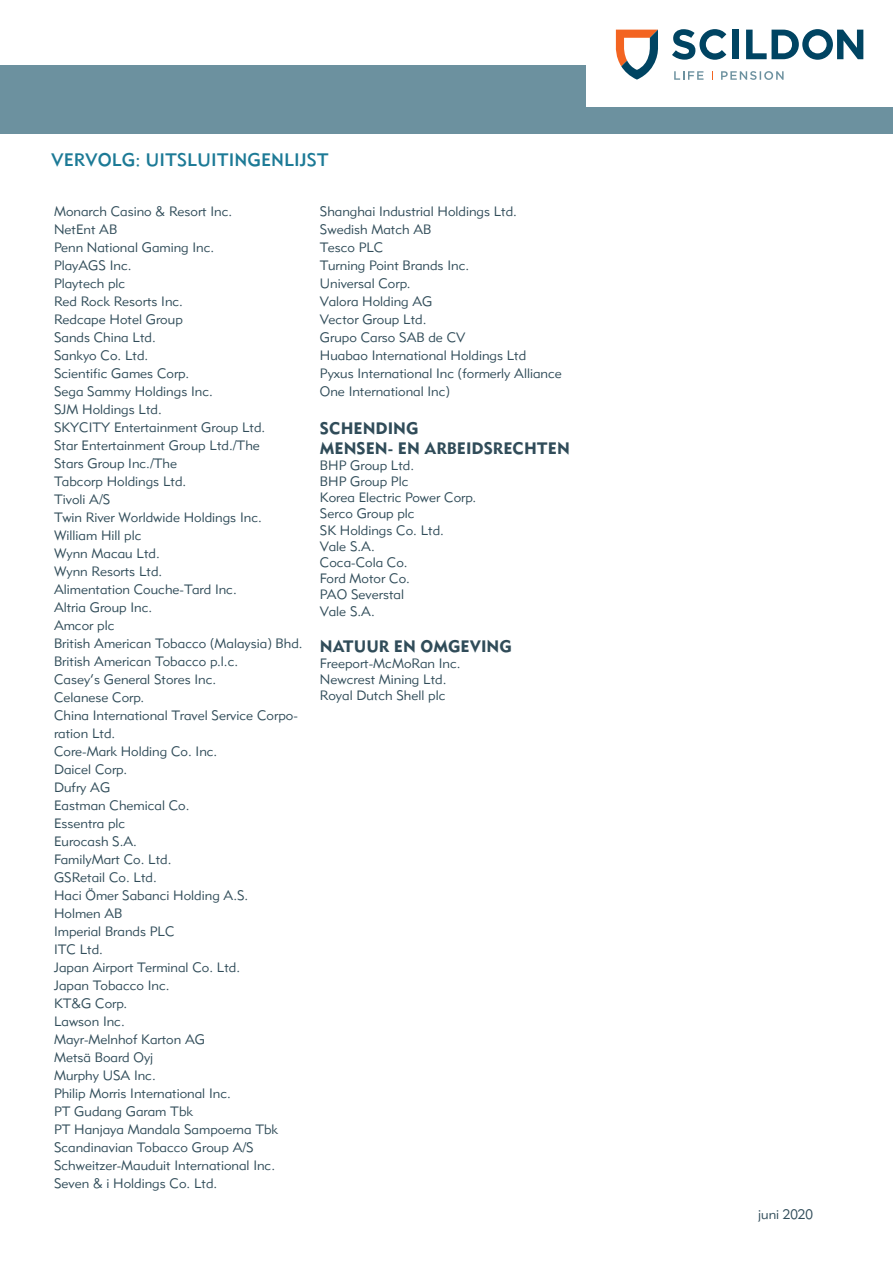
<style>
.page{position:relative;width:893px;height:1263px;background:#fff}
.page>*{position:absolute;margin:0;border:0;box-sizing:border-box;transform-origin:0 0}
.t1{font:18px "Metromedium 2 Com";color:#1c7a96}
.t2{font:16.5px "Metroblack 2 Com";color:#304c59}
.t3{font:13.5px/18px "Metrolite 2 Com";color:#304c59}
</style>
<div class="page">
<div style="left:0;top:66px;width:893px;height:68px;background:#6c919f"></div>
<div style="left:586px;top:0;width:307px;height:106px;background:#fff"></div>
<svg style="left:615px;top:30px;width:43px;height:50px"></svg>
<div style="left:732px;top:30px;width:7px;height:29px;background:#004462"></div>
<svg style="left:746px;top:29px;width:117px;height:31px"></svg>
<svg style="left:672px;top:29px;width:54px;height:31px"></svg>
<svg style="left:674px;top:71px;width:29px;height:9px"></svg>
<svg style="left:721px;top:71px;width:63px;height:9px"></svg>
<p class="t1" style="left:51px;top:148px;width:279px">VERVOLG: UITSLUITINGENLIJST</p>
<p class="t3" style="left:54px;top:202px;width:180px">Monarch Casino &amp; Resort Inc.</p>
<p class="t3" style="left:54px;top:220px;width:65px">NetEnt AB</p>
<p class="t3" style="left:54px;top:238px;width:162px">Penn National Gaming Inc.</p>
<p class="t3" style="left:54px;top:256px;width:79px">PlayAGS Inc.</p>
<p class="t3" style="left:54px;top:274px;width:73px">Playtech plc</p>
<p class="t3" style="left:54px;top:292px;width:131px">Red Rock Resorts Inc.</p>
<p class="t3" style="left:54px;top:310px;width:130px">Redcape Hotel Group</p>
<p class="t3" style="left:54px;top:328px;width:103px">Sands China Ltd.</p>
<p class="t3" style="left:54px;top:346px;width:96px">Sankyo Co. Ltd.</p>
<p class="t3" style="left:54px;top:364px;width:137px">Scientific Games Corp.</p>
<p class="t3" style="left:54px;top:382px;width:160px">Sega Sammy Holdings Inc.</p>
<p class="t3" style="left:54px;top:400px;width:109px">SJM Holdings Ltd.</p>
<p class="t3" style="left:54px;top:418px;width:213px">SKYCITY Entertainment Group Ltd.</p>
<p class="t3" style="left:54px;top:436px;width:207px">Star Entertainment Group Ltd./The</p>
<p class="t3" style="left:54px;top:454px;width:125px">Stars Group Inc./The</p>
<p class="t3" style="left:54px;top:472px;width:134px">Tabcorp Holdings Ltd.</p>
<p class="t3" style="left:54px;top:490px;width:58px">Tivoli A/S</p>
<p class="t3" style="left:54px;top:508px;width:209px">Twin River Worldwide Holdings Inc.</p>
<p class="t3" style="left:54px;top:526px;width:89px">William Hill plc</p>
<p class="t3" style="left:54px;top:544px;width:107px">Wynn Macau Ltd.</p>
<p class="t3" style="left:54px;top:562px;width:110px">Wynn Resorts Ltd.</p>
<p class="t3" style="left:54px;top:580px;width:184px">Alimentation Couche-Tard Inc.</p>
<p class="t3" style="left:54px;top:598px;width:100px">Altria Group Inc.</p>
<p class="t3" style="left:54px;top:616px;width:62px">Amcor plc</p>
<p class="t3" style="left:54px;top:634px;width:250px">British American Tobacco (Malaysia) Bhd.</p>
<p class="t3" style="left:54px;top:652px;width:186px">British American Tobacco p.l.c.</p>
<p class="t3" style="left:54px;top:670px;width:164px">Casey’s General Stores Inc.</p>
<p class="t3" style="left:54px;top:688px;width:92px">Celanese Corp.</p>
<p class="t3" style="left:54px;top:706px;width:245px">China International Travel Service Corpo&shy;ration Ltd.</p>
<p class="t3" style="left:54px;top:742px;width:165px">Core-Mark Holding Co. Inc.</p>
<p class="t3" style="left:54px;top:760px;width:75px">Daicel Corp.</p>
<p class="t3" style="left:54px;top:778px;width:58px">Dufry AG</p>
<p class="t3" style="left:54px;top:796px;width:137px">Eastman Chemical Co.</p>
<p class="t3" style="left:54px;top:814px;width:73px">Essentra plc</p>
<p class="t3" style="left:54px;top:832px;width:85px">Eurocash S.A.</p>
<p class="t3" style="left:54px;top:850px;width:119px">FamilyMart Co. Ltd.</p>
<p class="t3" style="left:54px;top:868px;width:104px">GSRetail Co. Ltd.</p>
<p class="t3" style="left:54px;top:886px;width:196px">Haci Ömer Sabanci Holding A.S.</p>
<p class="t3" style="left:54px;top:904px;width:70px">Holmen AB</p>
<p class="t3" style="left:54px;top:922px;width:122px">Imperial Brands PLC</p>
<p class="t3" style="left:54px;top:940px;width:51px">ITC Ltd.</p>
<p class="t3" style="left:54px;top:958px;width:188px">Japan Airport Terminal Co. Ltd.</p>
<p class="t3" style="left:54px;top:976px;width:117px">Japan Tobacco Inc.</p>
<p class="t3" style="left:54px;top:994px;width:75px">KT&amp;G Corp.</p>
<p class="t3" style="left:54px;top:1012px;width:72px">Lawson Inc.</p>
<p class="t3" style="left:54px;top:1030px;width:153px">Mayr-Melnhof Karton AG</p>
<p class="t3" style="left:54px;top:1048px;width:101px">Metsä Board Oyj</p>
<p class="t3" style="left:54px;top:1066px;width:103px">Murphy USA Inc.</p>
<p class="t3" style="left:54px;top:1084px;width:178px">Philip Morris International Inc.</p>
<p class="t3" style="left:54px;top:1102px;width:141px">PT Gudang Garam Tbk</p>
<p class="t3" style="left:54px;top:1120px;width:226px">PT Hanjaya Mandala Sampoerna Tbk</p>
<p class="t3" style="left:54px;top:1138px;width:201px">Scandinavian Tobacco Group A/S</p>
<p class="t3" style="left:54px;top:1156px;width:223px">Schweitzer-Mauduit International Inc.</p>
<p class="t3" style="left:54px;top:1174px;width:165px">Seven &amp; i Holdings Co. Ltd.</p>
<p class="t3" style="left:320px;top:202px;width:199px">Shanghai Industrial Holdings Ltd.</p>
<p class="t3" style="left:320px;top:220px;width:113px">Swedish Match AB</p>
<p class="t3" style="left:320px;top:238px;width:65px">Tesco PLC</p>
<p class="t3" style="left:320px;top:256px;width:151px">Turning Point Brands Inc.</p>
<p class="t3" style="left:320px;top:274px;width:92px">Universal Corp.</p>
<p class="t3" style="left:320px;top:292px;width:114px">Valora Holding AG</p>
<p class="t3" style="left:320px;top:310px;width:108px">Vector Group Ltd.</p>
<p class="t3" style="left:320px;top:328px;width:147px">Grupo Carso SAB de CV</p>
<p class="t3" style="left:320px;top:346px;width:208px">Huabao International Holdings Ltd</p>
<p class="t3" style="left:320px;top:364px;width:243px">Pyxus International Inc (formerly Alliance<br>One International Inc)</p>
<p class="t2" style="left:320px;top:418px;width:100px">SCHENDING</p>
<p class="t2" style="left:320px;top:437px;width:252px">MENSEN- EN ARBEIDSRECHTEN</p>
<p class="t3" style="left:320px;top:456px;width:96px">BHP Group Ltd.</p>
<p class="t3" style="left:320px;top:472px;width:90px">BHP Group Plc</p>
<p class="t3" style="left:320px;top:488px;width:158px">Korea Electric Power Corp.</p>
<p class="t3" style="left:320px;top:505px;width:96px">Serco Group plc</p>
<p class="t3" style="left:320px;top:521px;width:126px">SK Holdings Co. Ltd.</p>
<p class="t3" style="left:320px;top:537px;width:56px">Vale S.A.</p>
<p class="t3" style="left:320px;top:553px;width:89px">Coca-Cola Co.</p>
<p class="t3" style="left:320px;top:569px;width:92px">Ford Motor Co.</p>
<p class="t3" style="left:320px;top:586px;width:86px">PAO Severstal</p>
<p class="t3" style="left:320px;top:602px;width:56px">Vale S.A.</p>
<p class="t2" style="left:320px;top:635px;width:193px">NATUUR EN OMGEVING</p>
<p class="t3" style="left:320px;top:654px;width:142px">Freeport-McMoRan Inc.</p>
<p class="t3" style="left:320px;top:670px;width:128px">Newcrest Mining Ltd.</p>
<p class="t3" style="left:320px;top:686px;width:127px">Royal Dutch Shell plc</p>
<p class="t3" style="left:758px;top:1205px;width:56px">juni 2020</p>
</div>
